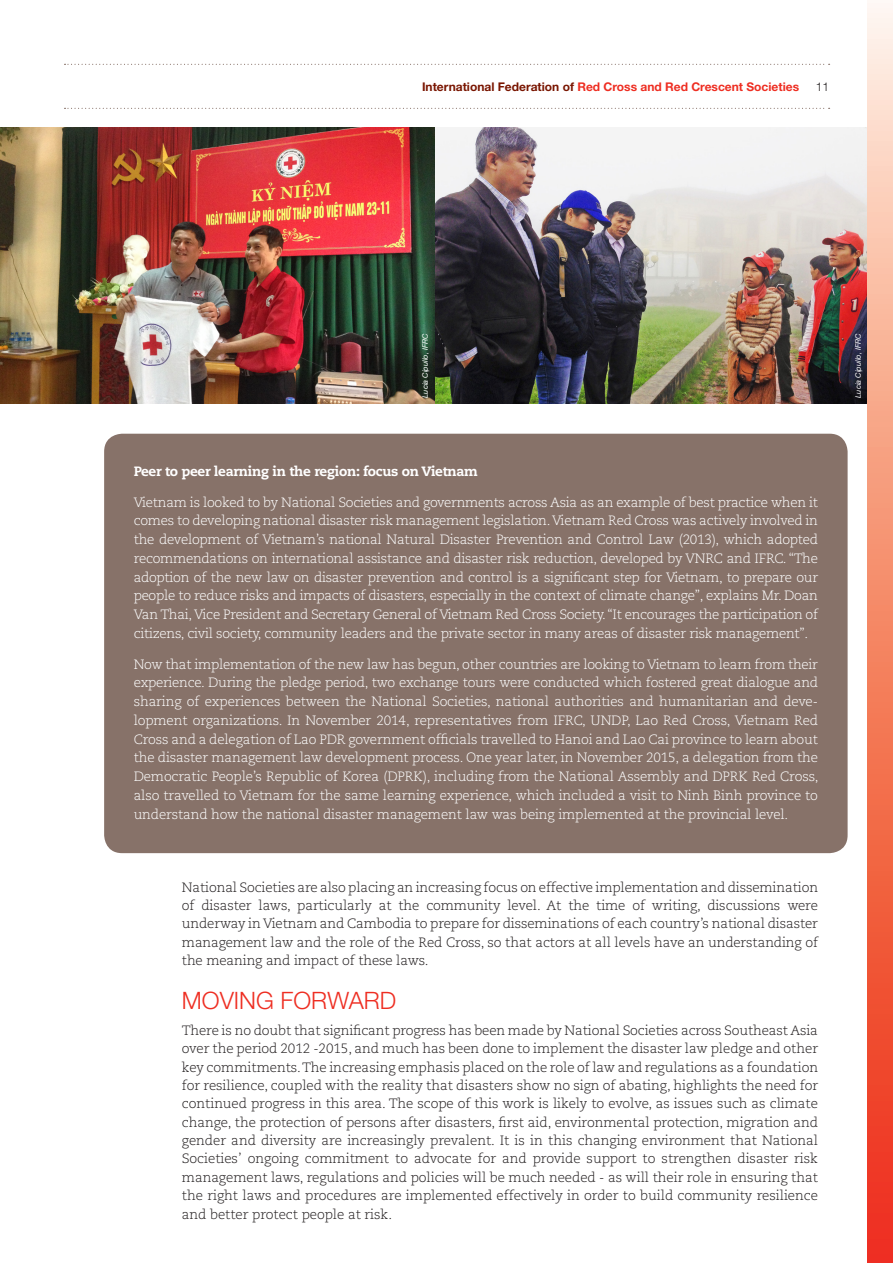
<style>
.page{position:relative;width:893px;height:1263px;background:#fff}
.page>*{position:absolute;margin:0;border:0;box-sizing:border-box;transform-origin:0 0}
.t1{font:300 24px "Helvetica Neue LT Std";color:#ee2e22}
.t2{font:300 13.5px/18.8px "Caecilia LT Std";letter-spacing:-.01em;color:#fff;text-align:justify}
.t3{font:300 13.5px/18.5px "Caecilia LT Std";letter-spacing:-.01em;color:#231f20;text-align:justify}
.t4{font:800 13.5px "Caecilia LT Std";letter-spacing:-.02em;color:#fff}
.t5{font:700 12px "Helvetica Neue LT Std";color:#ee2e22}
.t6{font:300 12px "Helvetica Neue LT Std";color:#231f20}
.t7{font:italic 7.5px "Helvetica Neue";color:#fff}
.s1{color:#791500}
</style>
<div class="page">
<img style="left:1px;top:128px;width:866px;height:276px">
<svg style="left:65px;top:64px;width:765px;height:1px"></svg>
<svg style="left:65px;top:108px;width:765px;height:1px"></svg>
<div style="left:104px;top:434px;width:744px;height:419px;background:#877269;border-radius:18px"></div>
<img style="left:0;top:128px;width:1px;height:276px">
<svg style="left:867px;top:3px;width:26px;height:1260px;background:#f5896e"></svg>
<p class="t5" style="left:422px;top:79px;width:379px"><span class="s1">International Federation of</span> Red Cross and Red Crescent Societies</p>
<p class="t6" style="left:816px;top:79px;width:15px">11</p>
<p class="t7" style="left:420px;top:398px;width:66px;rotate:-90deg">Lucia Cipullo, IFRC</p>
<p class="t7" style="left:853px;top:398px;width:66px;rotate:-90deg">Lucia Cipullo, IFRC</p>
<p class="t4" style="left:134px;top:463px;width:346px">Peer to peer learning in the region: focus on Vietnam</p>
<p class="t2" style="left:134px;top:493px;width:686px">Vietnam is looked to by National Societies and governments across Asia as an example of best practice when it comes to developing national disaster risk management legislation. Vietnam Red Cross was actively involved in the development of Vietnam’s national Natural Disaster Prevention and Control Law (2013), which adopted recommendations on international assistance and disaster risk reduction, developed by VNRC and IFRC. “The adoption of the new law on disaster prevention and control is a significant step for Vietnam, to prepare our people to reduce risks and impacts of disasters, especially in the context of climate change”, explains Mr. Doan Van Thai, Vice President and Secretary General of Vietnam Red Cross Society. “It encourages the participation of citizens, civil society, community leaders and the private sector in many areas of disaster risk management”.</p>
<p class="t2" style="left:134px;top:655px;width:686px;text-align:left">Now that implementation of the new law has begun, other countries are looking to Vietnam to learn from their experience. During the pledge period, two exchange tours were conducted which fostered great dialogue and sharing of experiences between the National Societies, national authorities and humanitarian and deve&shy;lopment organizations. In November 2014, representatives from IFRC, UNDP, Lao Red Cross, Vietnam Red Cross and a delegation of Lao PDR government officials travelled to Hanoi and Lao Cai province to learn about the disaster management law development process. One year later, in November 2015, a delegation from the Democratic People’s Republic of Korea (DPRK), including from the National Assembly and DPRK Red Cross, also travelled to Vietnam for the same learning experience, which included a visit to Ninh Binh province to understand how the national disaster management law was being implemented at the provincial level.</p>
<p class="t3" style="left:182px;top:878px;width:638px">National Societies are also placing an increasing focus on effective implementation and dissemination of disaster laws, particularly at the community level. At the time of writing, discussions were underway in Vietnam and Cambodia to prepare for disseminations of each country’s national disaster management law and the role of the Red Cross, so that actors at all levels have an understanding of the meaning and impact of these laws.</p>
<p class="t1" style="left:182px;top:985px;width:216px">MOVING FORWARD</p>
<p class="t3" style="left:182px;top:1021px;width:638px">There is no doubt that significant progress has been made by National Societies across Southeast Asia over the period 2012 -2015, and much has been done to implement the disaster law pledge and other key commitments. The increasing emphasis placed on the role of law and regulations as a foundation for resilience, coupled with the reality that disasters show no sign of abating, highlights the need for continued progress in this area. The scope of this work is likely to evolve, as issues such as climate change, the protection of persons after disasters, first aid, environmental protection, migration and gender and diversity are increasingly prevalent. It is in this changing environment that National Societies’ ongoing commitment to advocate for and provide support to strengthen disaster risk management laws, regulations and policies will be much needed - as will their role in ensuring that the right laws and procedures are implemented effectively in order to build community resilience and better protect people at risk.</p>
</div>
